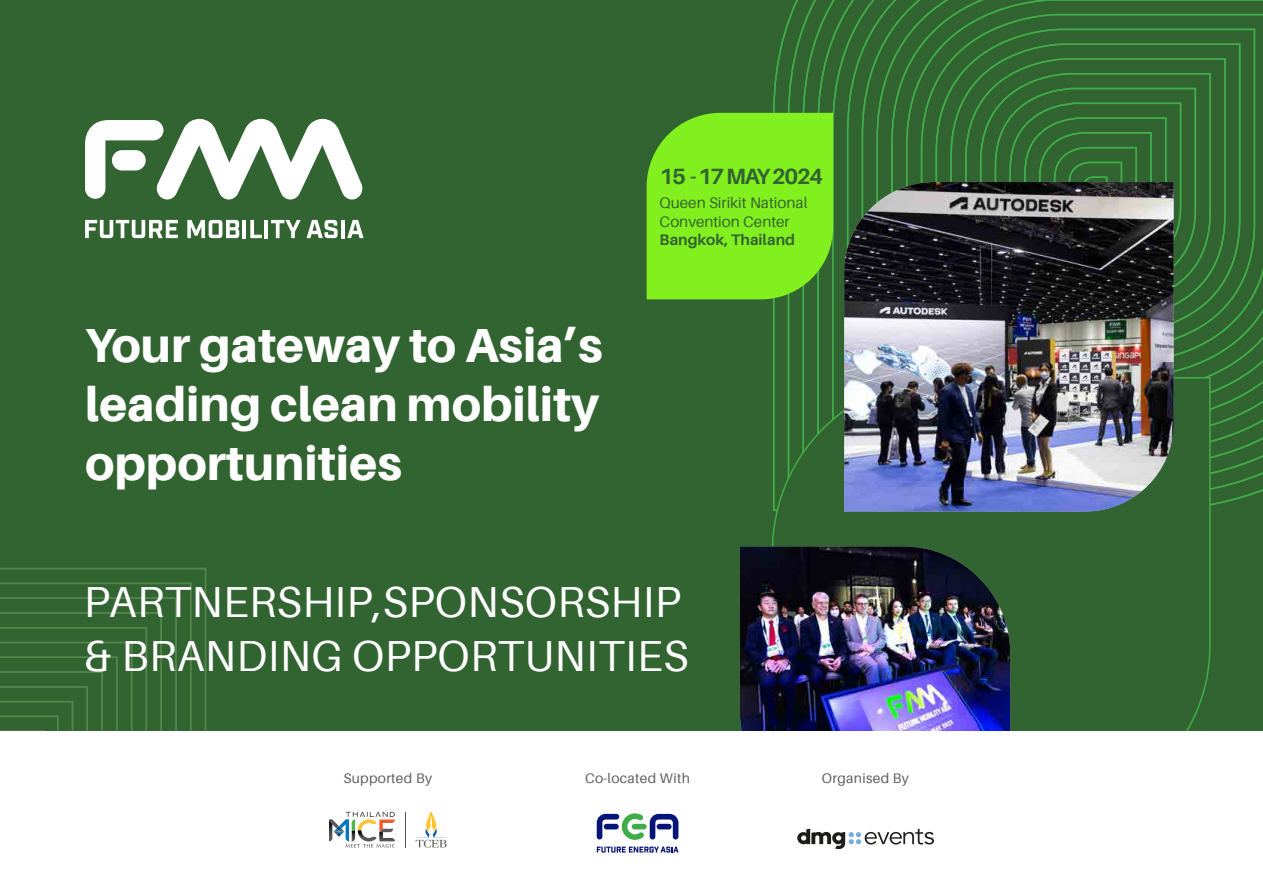
<style>
.page{position:relative;width:1263px;height:893px;background:#326432}
.page>*{position:absolute;margin:0;border:0;box-sizing:border-box;transform-origin:0 0}
.t1{font:800 48px/59.2px "Aileron";color:#fff;text-align:justify}
.t2{font:43.5px/54px "Aileron";letter-spacing:.01em;color:#fff}
.t3{font:700 22.2px "Aileron";letter-spacing:-.065em;color:#326432}
.t4{font:15.3px/18.6px "Aileron";color:#326432}
.t5{font:700 15.3px "Aileron";color:#326432}
.t6{font:13.8px "Aileron";letter-spacing:.025em;color:#5f5c5d}
</style>
<div class="page">
<svg style="left:0;top:568px;width:207px;height:163px"></svg>
<svg style="left:772px;top:0;width:491px;height:506px"></svg>
<svg style="left:772px;top:376px;width:439px;height:355px"></svg>
<svg style="left:85px;top:220px;width:93px;height:18px"></svg>
<svg style="left:187px;top:220px;width:52px;height:18px"></svg>
<hr style="left:243px;top:220px;width:3px;height:18px;background:#fff">
<svg style="left:250px;top:220px;width:12px;height:18px"></svg>
<hr style="left:265px;top:220px;width:3px;height:18px;background:#fff">
<svg style="left:271px;top:220px;width:30px;height:18px"></svg>
<svg style="left:307px;top:220px;width:31px;height:18px"></svg>
<hr style="left:341px;top:220px;width:4px;height:18px;background:#fff">
<svg style="left:347px;top:220px;width:17px;height:18px"></svg>
<svg style="left:85px;top:119px;width:278px;height:81px"></svg>
<div style="left:112px;top:150px;width:34px;height:20px;background:#fff;border-radius:10px"></div>
<div style="left:647px;top:113px;width:186px;height:186px;background:#82f01e"></div>
<img style="left:844px;top:182px;width:330px;height:330px">
<img style="left:740px;top:546px;width:270px;height:185px">
<div style="left:0;top:731px;width:1263px;height:162px;background:#fff"></div>
<svg style="left:416px;top:812px;width:31px;height:36px"></svg>
<hr style="left:405px;top:812px;width:1px;height:36px;background:#58595b">
<svg style="left:329px;top:812px;width:66px;height:36px"></svg>
<svg style="left:358px;top:830px;width:19px;height:11px"></svg>
<svg style="left:597px;top:847px;width:82px;height:6px"></svg>
<div style="left:632px;top:824px;width:15px;height:5px;background:#41ad49;border-radius:3px"></div>
<svg style="left:597px;top:813px;width:47px;height:27px"></svg>
<svg style="left:650px;top:814px;width:28px;height:25px"></svg>
<div style="left:657px;top:824px;width:15px;height:5px;background:#051478;border-radius:3px"></div>
<svg style="left:797px;top:829px;width:137px;height:20px"></svg>
<p class="t1" style="left:85px;top:316px;width:519px">Your gateway to Asia’s leading clean mobility opportunities</p>
<p class="t3" style="left:660px;top:164px;width:165px">15 - 17 MAY 2024</p>
<p class="t4" style="left:660px;top:194px;width:149px">Queen Sirikit National<br>Convention Center</p>
<p class="t5" style="left:660px;top:231px;width:137px">Bangkok, Thailand</p>
<p class="t2" style="left:84px;top:575px;width:606px">PARTNERSHIP,SPONSORSHIP &amp; BRANDING OPPORTUNITIES</p>
<p class="t6" style="left:343px;top:770px;width:90px">Supported By</p>
<p class="t6" style="left:585px;top:770px;width:106px">Co-located With</p>
<p class="t6" style="left:822px;top:770px;width:89px">Organised By</p>
</div>
